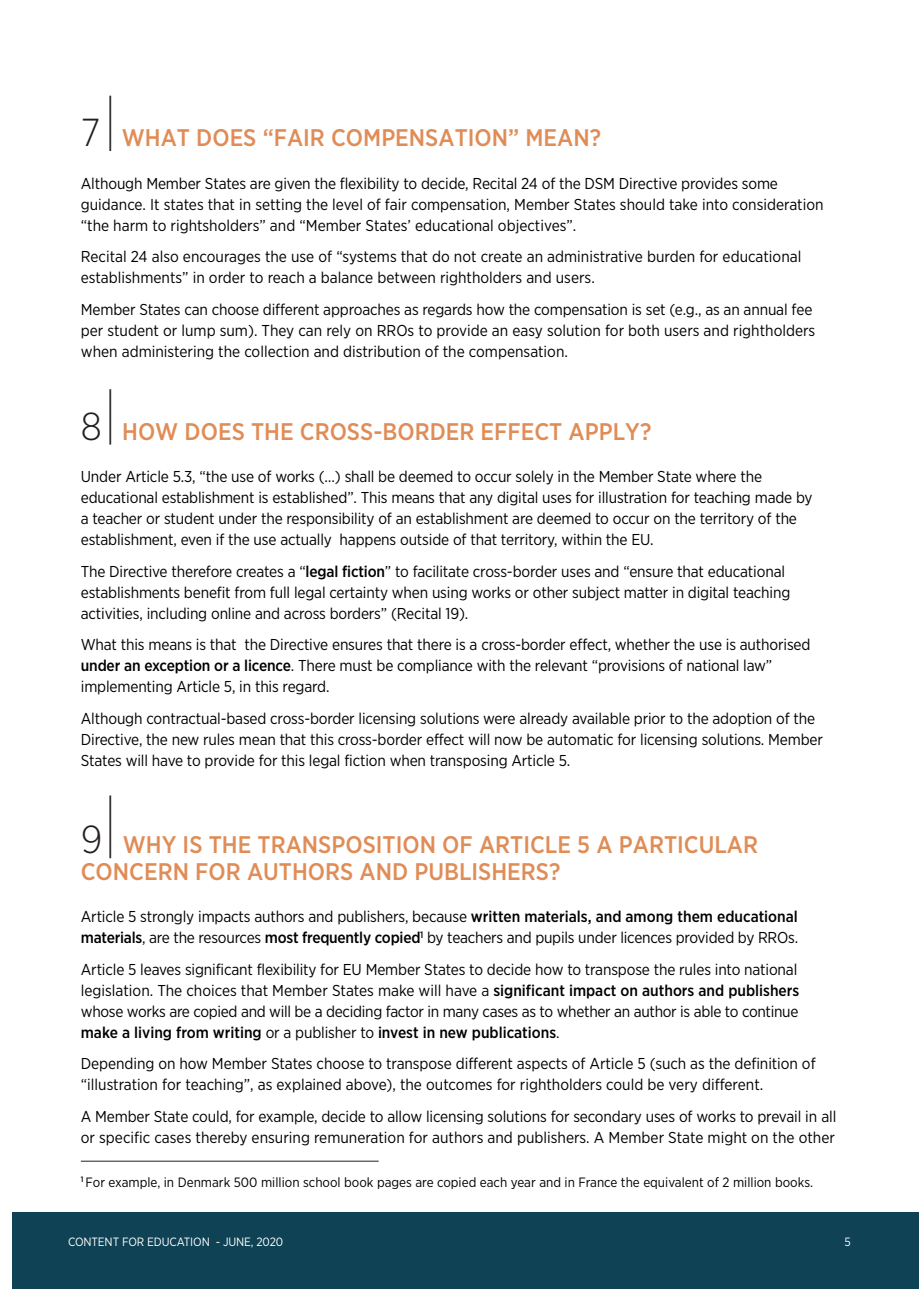
<style>
.page{position:relative;width:919px;height:1289px;background:#fff}
.page>*{position:absolute;margin:0;border:0;box-sizing:border-box;transform-origin:0 0}
.t1{font:300 39px "Gotham Narrow";color:#231f20}
.t2{font:500 24px/27px "Gotham Narrow";color:#e08c57}
.t3{font:15.75px/21px "Gotham Narrow";letter-spacing:-.01em;color:#000}
.t4{font:13.5px "Gotham Narrow";color:#000}
.t5{font:12px "Gotham Narrow";letter-spacing:-.01em;color:#fff}
.s1{font-weight:500}
</style>
<div class="page">
<hr style="left:110px;top:96px;width:1px;height:55px;background:#231f20">
<hr style="left:110px;top:389px;width:1px;height:55px;background:#231f20">
<hr style="left:81px;top:1160px;width:297px;height:1px;background:#231f20">
<div style="left:13px;top:1212px;width:905px;height:76px;background:#0e4254"></div>
<hr style="left:110px;top:795px;width:1px;height:63px;background:#231f20">
<h1 class="t1" style="left:81px;top:108px;width:21px">7</h1>
<h2 class="t2" style="left:122px;top:124px;width:481px">WHAT DOES “FAIR COMPENSATION” MEAN?</h2>
<p class="t3" style="left:81px;top:172px;width:744px">Although Member States are given the flexibility to decide, Recital 24 of the DSM Directive provides some guidance. It states that in setting the level of fair compensation, Member States should take into consideration “the harm to rightsholders” and “Member States’ educational objectives”.</p>
<p class="t3" style="left:81px;top:246px;width:722px">Recital 24 also encourages the use of “systems that do not create an administrative burden for educational establishments” in order to reach a balance between rightholders and users.</p>
<p class="t3" style="left:81px;top:298px;width:736px">Member States can choose different approaches as regards how the compensation is set (e.g., as an annual fee per student or lump sum). They can rely on RROs to provide an easy solution for both users and rightholders when administering the collection and distribution of the compensation.</p>
<h1 class="t1" style="left:81px;top:402px;width:22px">8</h1>
<h2 class="t2" style="left:122px;top:417px;width:530px">HOW DOES THE CROSS-BORDER EFFECT APPLY?</h2>
<p class="t3" style="left:81px;top:466px;width:733px">Under Article 5.3, “the use of works (…) shall be deemed to occur solely in the Member State where the educational establishment is established”. This means that any digital uses for illustration for teaching made by a teacher or student under the responsibility of an establishment are deemed to occur on the territory of the establishment, even if the use actually happens outside of that territory, within the EU.</p>
<p class="t3" style="left:81px;top:560px;width:711px">The Directive therefore creates a “<span class="s1">legal fiction</span>” to facilitate cross-border uses and “ensure that educational establishments benefit from full legal certainty when using works or other subject matter in digital teaching activities, including online and across borders” (Recital 19).</p>
<p class="t3" style="left:81px;top:634px;width:731px">What this means is that the Directive ensures that there is a cross-border effect, whether the use is authorised <span class="s1">under an exception or a licence</span>. There must be compliance with the relevant “provisions of national law” implementing Article 5, in this regard.</p>
<p class="t3" style="left:81px;top:707px;width:743px">Although contractual-based cross-border licensing solutions were already available prior to the adoption of the<br>Directive, the new rules mean that this cross-border effect will now be automatic for licensing solutions. Member<br>States will have to provide for this legal fiction when transposing Article 5.</p>
<h1 class="t1" style="left:81px;top:815px;width:23px">9</h1>
<h2 class="t2" style="left:81px;top:830px;width:678px;text-indent:42px">WHY IS THE TRANSPOSITION OF ARTICLE 5 A PARTICULAR<br>CONCERN FOR AUTHORS AND PUBLISHERS?</h2>
<p class="t3" style="left:81px;top:906px;width:718px">Article 5 strongly impacts authors and publishers, because <span class="s1">written materials, and among them educational materials</span>, are the resources <span class="s1">most frequently copied</span><sup>1</sup> by teachers and pupils under licences provided by RROs.</p>
<p class="t3" style="left:81px;top:958px;width:720px">Article 5 leaves significant flexibility for EU Member States to decide how to transpose the rules into national legislation. The choices that Member States make will have a <span class="s1">significant impact on authors and publishers </span>whose works are copied and will be a deciding factor in many cases as to whether an author is able to continue <span class="s1">make a living from writing</span> or a publisher to <span class="s1">invest in new publications</span>.</p>
<p class="t3" style="left:81px;top:1052px;width:736px">Depending on how Member States choose to transpose different aspects of Article 5 (such as the definition of “illustration for teaching”, as explained above), the outcomes for rightholders could be very different.</p>
<p class="t3" style="left:81px;top:1105px;width:757px">A Member State could, for example, decide to allow licensing solutions for secondary uses of works to prevail in all or specific cases thereby ensuring remuneration for authors and publishers. A Member State might on the other</p>
<p class="t4" style="left:81px;top:1173px;width:733px"><sup>1</sup> For example, in Denmark 500 million school book pages are copied each year and in France the equivalent of 2 million books.</p>
<p class="t5" style="left:68px;top:1234px;width:217px">CONTENT FOR EDUCATION - JUNE, 2020</p>
<p class="t5" style="left:844px;top:1234px;width:8px">5</p>
</div>
